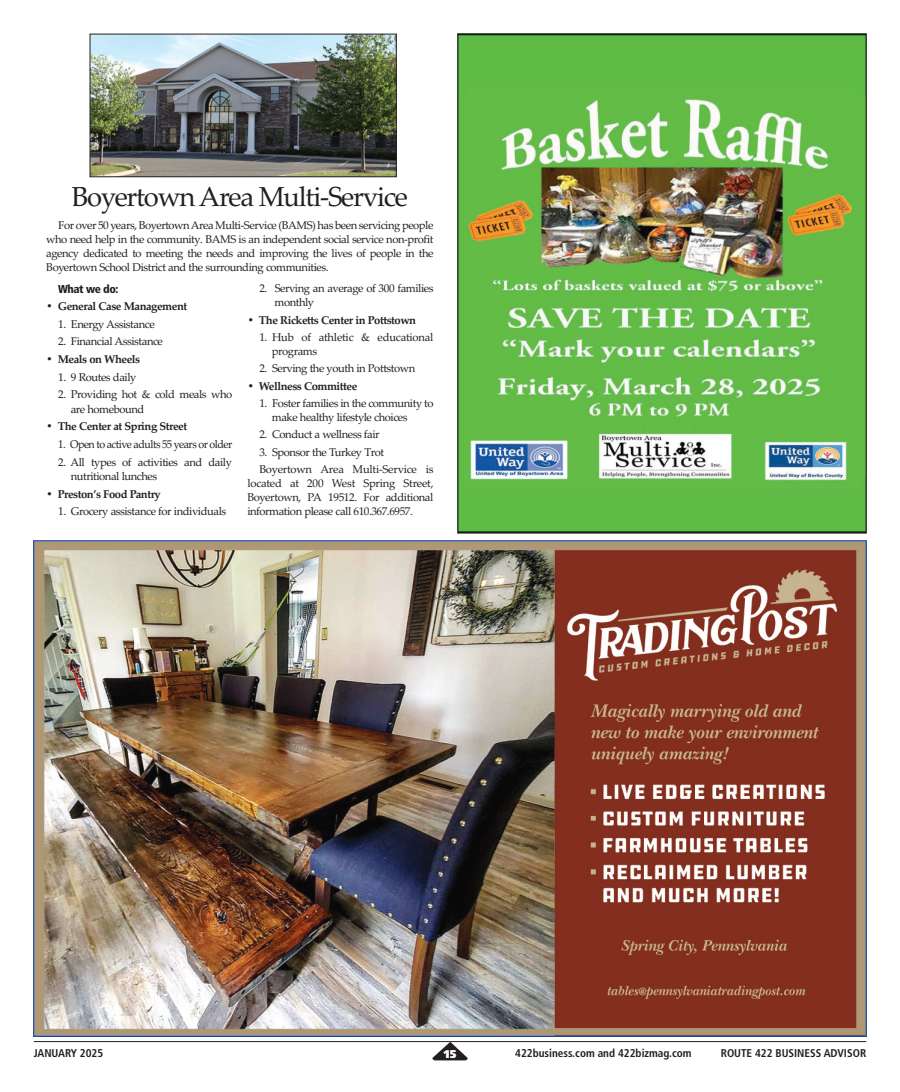
<style>
.page{position:relative;width:900px;height:1092px;background:#fff}
.page>*{position:absolute;margin:0;border:0;box-sizing:border-box;transform-origin:0 0}
.t1{font:27.5px "Palatino Linotype";letter-spacing:-.045em;color:#231f20}
.t2{font:900 condensed 11.5px "Frutiger";letter-spacing:-.04em;color:#231f20}
.t3{font:11.25px/14.1px "Palatino Linotype";letter-spacing:-.04em;color:#231f20}
.t4{font:700 11.25px "Palatino Linotype";letter-spacing:-.04em;color:#231f20}
.t5{font:11.25px/14.1px "Palatino Linotype";letter-spacing:-.02em;color:#231f20}
.t6{font:700 condensed 11.25px "Frutiger";color:#231f20}
.t7{font:11.25px "Palatino Linotype";letter-spacing:-.04em;color:#231f20;scale:.95 1}
.t8{font:900 11.25px "Frutiger";color:#fff}
</style>
<div class="page">
<hr style="left:34px;top:1041px;width:832px;height:1px;background:#231f20">
<svg style="left:432px;top:1041px;width:36px;height:19px"></svg>
<img style="left:458px;top:34px;width:408px;height:499px">
<img style="left:34px;top:540px;width:832px;height:496px">
<img style="left:92px;top:36px;width:303px;height:139px">
<div style="left:90px;top:34px;width:307px;height:143px;border:1px solid #231f20"></div>
<h1 class="t1" style="left:72px;top:180px;width:338px">Boyertown Area Multi-Service</h1>
<p class="t3" style="left:46px;top:218px;width:389px;text-align:justify;text-indent:12px">For over 50 years, BoyertownArea Multi-Service (BAMS) has been servicing people who need help in the community. BAMS is an independent social service non-profit agency dedicated to meeting the needs and improving the lives of people in the Boyertown School District and the surrounding communities.</p>
<p class="t2" style="left:58px;top:284px;width:62px">What we do:</p>
<p class="t4" style="left:46px;top:299px;width:142px">• General Case Management</p>
<p class="t3" style="left:58px;top:317px;width:98px">1. Energy Assistance</p>
<p class="t3" style="left:58px;top:334px;width:106px">2. Financial Assistance</p>
<p class="t4" style="left:46px;top:352px;width:95px">• Meals on Wheels</p>
<p class="t3" style="left:58px;top:369px;width:80px">1. 9 Routes daily</p>
<p class="t3" style="left:71px;top:387px;width:163px;line-height:14.5px;text-indent:-13px">2. Providing hot &amp; cold meals who are homebound</p>
<p class="t4" style="left:46px;top:420px;width:142px">• The Center at Spring Street</p>
<p class="t7" style="left:58px;top:437px;width:185px">1. Open to active adults 55 years or older</p>
<p class="t3" style="left:71px;top:454px;width:163px;line-height:14.5px;text-indent:-13px">2. All types of activities and daily nutritional lunches</p>
<p class="t4" style="left:46px;top:487px;width:116px">• Preston’s Food Pantry</p>
<p class="t3" style="left:58px;top:504px;width:170px">1. Grocery assistance for individuals</p>
<p class="t3" style="left:275px;top:281px;width:160px;text-indent:-15px">2. Serving an average of 300 families monthly</p>
<p class="t4" style="left:247px;top:313px;width:170px">• The Ricketts Center in Pottstown</p>
<p class="t5" style="left:272px;top:330px;width:163px;text-indent:-13px">1. Hub of athletic &amp; educational programs</p>
<p class="t3" style="left:259px;top:361px;width:157px">2. Serving the youth in Pottstown</p>
<p class="t4" style="left:247px;top:379px;width:112px">• Wellness Committee</p>
<p class="t3" style="left:272px;top:396px;width:163px;text-indent:-13px">1. Foster families in the community to make healthy lifestyle choices</p>
<p class="t3" style="left:259px;top:427px;width:122px">2. Conduct a wellness fair</p>
<p class="t5" style="left:259px;top:443px;width:176px;line-height:17.2px">3. Sponsor the Turkey Trot<br>Boyertown Area Multi-Service is</p>
<p class="t3" style="left:247px;top:476px;width:188px;text-align:justify">located at 200 West Spring Street, Boyertown, PA 19512. For additional information please call 610.367.6957.</p>
<p class="t6" style="left:34px;top:1048px;width:71px">JANUARY 2025</p>
<p class="t8" style="left:444px;top:1049px;width:14px">15</p>
<p class="t6" style="left:515px;top:1048px;width:178px">422business.com and 422bizmag.com</p>
<p class="t6" style="left:721px;top:1048px;width:147px">ROUTE 422 BUSINESS ADVISOR</p>
</div>
